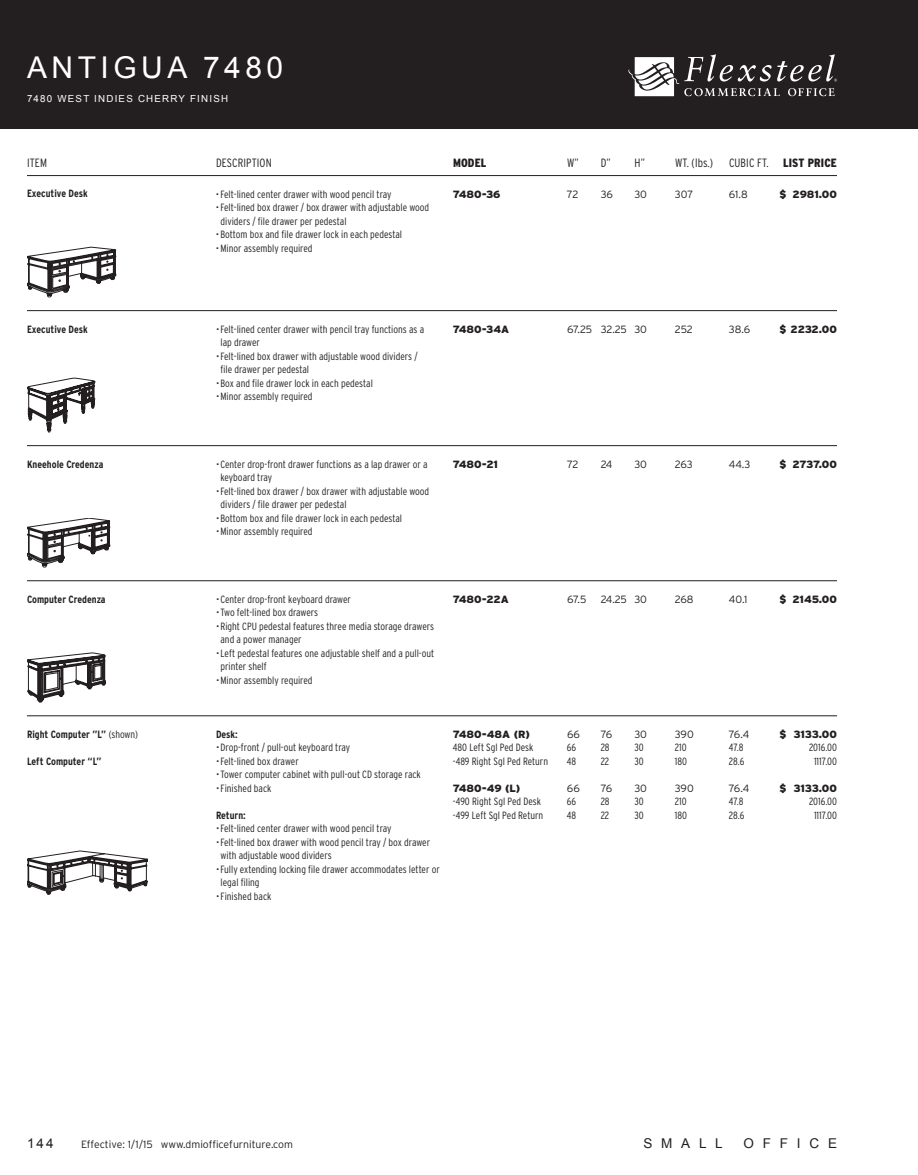
<style>
.page{position:relative;width:918px;height:1175px;background:#fff}
.page>*{position:absolute;margin:0;border:0;box-sizing:border-box;transform-origin:0 0}
.t1{font:30px "Arial";letter-spacing:.15em;color:#fff}
.t2{font:13.5px "Arial";letter-spacing:.65em;color:#231f20}
.t3{font:300 condensed 12px "Interstate";letter-spacing:.01em;color:#231f20}
.t4{font:900 condensed 12px "Interstate";letter-spacing:.01em;color:#231f20}
.t5{font:300 condensed 10.5px/13.5px "Interstate";color:#231f20}
.t6{font:300 10.5px "Interstate";letter-spacing:-.015em;color:#231f20}
.t7{font:700 condensed 10.5px "Interstate";color:#231f20}
.t8{font:900 10.5px "Interstate";letter-spacing:-.01em;color:#231f20}
.t9{font:9.75px "Arial";letter-spacing:.125em;color:#fff}
.s1{font-weight:300}
</style>
<div class="page">
<div style="left:0;top:0;width:918px;height:128px;background:#231f20"></div>
<hr style="left:27px;top:175px;width:810px;height:1px;background:#231f20">
<hr style="left:27px;top:310px;width:810px;height:1px;background:#231f20">
<hr style="left:27px;top:445px;width:810px;height:1px;background:#231f20">
<hr style="left:27px;top:580px;width:810px;height:1px;background:#231f20">
<hr style="left:27px;top:715px;width:810px;height:1px;background:#231f20">
<svg style="left:628px;top:54px;width:209px;height:42px"></svg>
<svg style="left:27px;top:518px;width:83px;height:49px"></svg>
<svg style="left:27px;top:378px;width:68px;height:54px"></svg>
<svg style="left:27px;top:247px;width:89px;height:50px"></svg>
<svg style="left:27px;top:652px;width:79px;height:50px"></svg>
<svg style="left:27px;top:850px;width:121px;height:44px"></svg>
<h1 class="t1" style="left:27px;top:48px;width:258px">ANTIGUA 7480</h1>
<p class="t9" style="left:27px;top:92px;width:203px">7480 WEST INDIES CHERRY FINISH</p>
<p class="t3" style="left:27px;top:155px;width:22px">ITEM</p>
<p class="t3" style="left:216px;top:155px;width:57px">DESCRIPTION</p>
<p class="t4" style="left:453px;top:155px;width:35px">MODEL</p>
<p class="t3" style="left:567px;top:155px;width:13px">W”</p>
<p class="t3" style="left:601px;top:155px;width:12px">D”</p>
<p class="t3" style="left:635px;top:155px;width:12px">H”</p>
<p class="t3" style="left:675px;top:155px;width:40px">WT. (lbs.)</p>
<p class="t4" style="left:729px;top:155px;width:109px"><span class="s1">CUBIC FT.</span> LIST PRICE</p>
<p class="t7" style="left:27px;top:187px;width:62px">Executive Desk</p>
<p class="t5" style="left:216px;top:187px;width:177px">• Felt-lined center drawer with wood pencil tray</p>
<p class="t5" style="left:220px;top:200px;width:210px;text-indent:-5px">• Felt-lined box drawer / box drawer with adjustable wood dividers / file drawer per pedestal</p>
<p class="t5" style="left:216px;top:227px;width:188px">• Bottom box and file drawer lock in each pedestal</p>
<p class="t5" style="left:216px;top:241px;width:98px">• Minor assembly required</p>
<p class="t8" style="left:453px;top:187px;width:49px">7480-36</p>
<p class="t6" style="left:567px;top:187px;width:13px">72</p>
<p class="t6" style="left:601px;top:187px;width:14px">36</p>
<p class="t6" style="left:634px;top:187px;width:14px">30</p>
<p class="t6" style="left:675px;top:187px;width:20px">307</p>
<p class="t6" style="left:729px;top:187px;width:20px">61.8</p>
<p class="t8" style="left:780px;top:187px;width:59px">$ 2981.00</p>
<p class="t7" style="left:27px;top:322px;width:62px">Executive Desk</p>
<p class="t5" style="left:221px;top:322px;width:205px;text-indent:-5px">• Felt-lined center drawer with pencil tray functions as a lap drawer</p>
<p class="t5" style="left:221px;top:349px;width:199px;text-indent:-5px">• Felt-lined box drawer with adjustable wood dividers / file drawer per pedestal</p>
<p class="t5" style="left:216px;top:376px;width:158px">• Box and file drawer lock in each pedestal</p>
<p class="t5" style="left:216px;top:389px;width:98px">• Minor assembly required</p>
<p class="t7" style="left:27px;top:457px;width:78px">Kneehole Credenza</p>
<p class="t5" style="left:221px;top:457px;width:209px;text-indent:-5px">• Center drop-front drawer functions as a lap drawer or a keyboard tray</p>
<p class="t5" style="left:221px;top:484px;width:210px;text-indent:-5px">• Felt-lined box drawer / box drawer with adjustable wood dividers / file drawer per pedestal</p>
<p class="t5" style="left:216px;top:511px;width:188px">• Bottom box and file drawer lock in each pedestal</p>
<p class="t5" style="left:216px;top:524px;width:98px">• Minor assembly required</p>
<p class="t8" style="left:453px;top:322px;width:58px">7480-34A</p>
<p class="t6" style="left:567px;top:322px;width:82px">67.25 32.25 30</p>
<p class="t6" style="left:675px;top:322px;width:19px">252</p>
<p class="t6" style="left:729px;top:322px;width:23px">38.6</p>
<p class="t8" style="left:780px;top:322px;width:59px">$ 2232.00</p>
<p class="t8" style="left:453px;top:457px;width:47px">7480-21</p>
<p class="t6" style="left:567px;top:457px;width:13px">72</p>
<p class="t6" style="left:601px;top:457px;width:13px">24</p>
<p class="t6" style="left:634px;top:457px;width:14px">30</p>
<p class="t6" style="left:675px;top:457px;width:19px">263</p>
<p class="t6" style="left:729px;top:457px;width:23px">44.3</p>
<p class="t8" style="left:780px;top:457px;width:59px">$ 2737.00</p>
<p class="t7" style="left:27px;top:592px;width:80px">Computer Credenza</p>
<p class="t5" style="left:216px;top:592px;width:136px">• Center drop-front keyboard drawer</p>
<p class="t5" style="left:216px;top:605px;width:104px">• Two felt-lined box drawers</p>
<p class="t5" style="left:221px;top:619px;width:215px;text-indent:-5px">• Right CPU pedestal features three media storage drawers and a power manager</p>
<p class="t5" style="left:221px;top:646px;width:215px;text-indent:-5px">• Left pedestal features one adjustable shelf and a pull-out printer shelf</p>
<p class="t5" style="left:216px;top:673px;width:98px">• Minor assembly required</p>
<p class="t8" style="left:453px;top:592px;width:57px">7480-22A</p>
<p class="t6" style="left:567px;top:592px;width:21px">67.5</p>
<p class="t6" style="left:601px;top:592px;width:48px">24.25 30</p>
<p class="t6" style="left:675px;top:592px;width:20px">268</p>
<p class="t6" style="left:729px;top:592px;width:20px">40.1</p>
<p class="t8" style="left:780px;top:592px;width:59px">$ 2145.00</p>
<p class="t7" style="left:27px;top:727px;width:113px">Right Computer ”L” <span class="s1">(shown)</span></p>
<p class="t7" style="left:27px;top:754px;width:76px">Left Computer “L”</p>
<p class="t7" style="left:216px;top:727px;width:23px">Desk:</p>
<p class="t5" style="left:216px;top:740px;width:136px">• Drop-front / pull-out keyboard tray</p>
<p class="t5" style="left:216px;top:754px;width:84px">• Felt-lined box drawer</p>
<p class="t5" style="left:216px;top:767px;width:206px">• Tower computer cabinet with pull-out CD storage rack</p>
<p class="t5" style="left:216px;top:781px;width:57px">• Finished back</p>
<p class="t7" style="left:216px;top:808px;width:31px">Return:</p>
<p class="t5" style="left:216px;top:821px;width:177px">• Felt-lined center drawer with wood pencil tray</p>
<p class="t5" style="left:221px;top:835px;width:211px;text-indent:-5px">• Felt-lined box drawer with wood pencil tray / box drawer with adjustable wood dividers</p>
<p class="t5" style="left:221px;top:862px;width:221px;text-indent:-5px">• Fully extending locking file drawer accommodates letter or legal filing</p>
<p class="t5" style="left:216px;top:889px;width:57px">• Finished back</p>
<p class="t8" style="left:453px;top:727px;width:79px">7480-48A (R)</p>
<p class="t5" style="left:453px;top:740px;width:97px">480 Left Sgl Ped Desk -489 Right Sgl Ped Return</p>
<p class="t8" style="left:453px;top:781px;width:69px">7480-49 (L)</p>
<p class="t5" style="left:453px;top:794px;width:92px">-490 Right Sgl Ped Desk -499 Left Sgl Ped Return</p>
<p class="t6" style="left:567px;top:727px;width:14px">66</p>
<p class="t6" style="left:601px;top:727px;width:13px">76</p>
<p class="t6" style="left:634px;top:727px;width:14px">30</p>
<p class="t6" style="left:675px;top:727px;width:20px">390</p>
<p class="t6" style="left:729px;top:727px;width:22px">76.4</p>
<p class="t8" style="left:780px;top:727px;width:59px">$ 3133.00</p>
<p class="t5" style="left:567px;top:740px;width:11px">66</p>
<p class="t5" style="left:601px;top:740px;width:10px">28</p>
<p class="t5" style="left:634px;top:740px;width:11px">30</p>
<p class="t5" style="left:675px;top:740px;width:13px">210</p>
<p class="t5" style="left:729px;top:740px;width:16px">47.8</p>
<p class="t5" style="left:809px;top:740px;width:29px">2016.00</p>
<p class="t5" style="left:567px;top:754px;width:11px">48</p>
<p class="t5" style="left:601px;top:754px;width:10px">22</p>
<p class="t5" style="left:634px;top:754px;width:11px">30</p>
<p class="t5" style="left:675px;top:754px;width:14px">180</p>
<p class="t5" style="left:729px;top:754px;width:17px">28.6</p>
<p class="t5" style="left:814px;top:754px;width:24px">1117.00</p>
<p class="t6" style="left:567px;top:781px;width:14px">66</p>
<p class="t6" style="left:601px;top:781px;width:13px">76</p>
<p class="t6" style="left:634px;top:781px;width:14px">30</p>
<p class="t6" style="left:675px;top:781px;width:20px">390</p>
<p class="t6" style="left:729px;top:781px;width:22px">76.4</p>
<p class="t8" style="left:780px;top:781px;width:59px">$ 3133.00</p>
<p class="t5" style="left:567px;top:794px;width:11px">66</p>
<p class="t5" style="left:601px;top:794px;width:10px">28</p>
<p class="t5" style="left:634px;top:794px;width:11px">30</p>
<p class="t5" style="left:675px;top:794px;width:13px">210</p>
<p class="t5" style="left:729px;top:794px;width:16px">47.8</p>
<p class="t5" style="left:809px;top:794px;width:29px">2016.00</p>
<p class="t5" style="left:567px;top:808px;width:11px">48</p>
<p class="t5" style="left:601px;top:808px;width:10px">22</p>
<p class="t5" style="left:634px;top:808px;width:11px">30</p>
<p class="t5" style="left:675px;top:808px;width:14px">180</p>
<p class="t5" style="left:729px;top:808px;width:17px">28.6</p>
<p class="t5" style="left:814px;top:808px;width:24px">1117.00</p>
<p class="t2" style="left:27px;top:1134px;width:28px">144</p>
<p class="t6" style="left:81px;top:1137px;width:214px">Effective: 1/1/15 www.dmiofficefurniture.com</p>
<p class="t2" style="left:643px;top:1134px;width:81px">SMALL</p>
<p class="t2" style="left:744px;top:1134px;width:95px">OFFICE</p>
</div>
